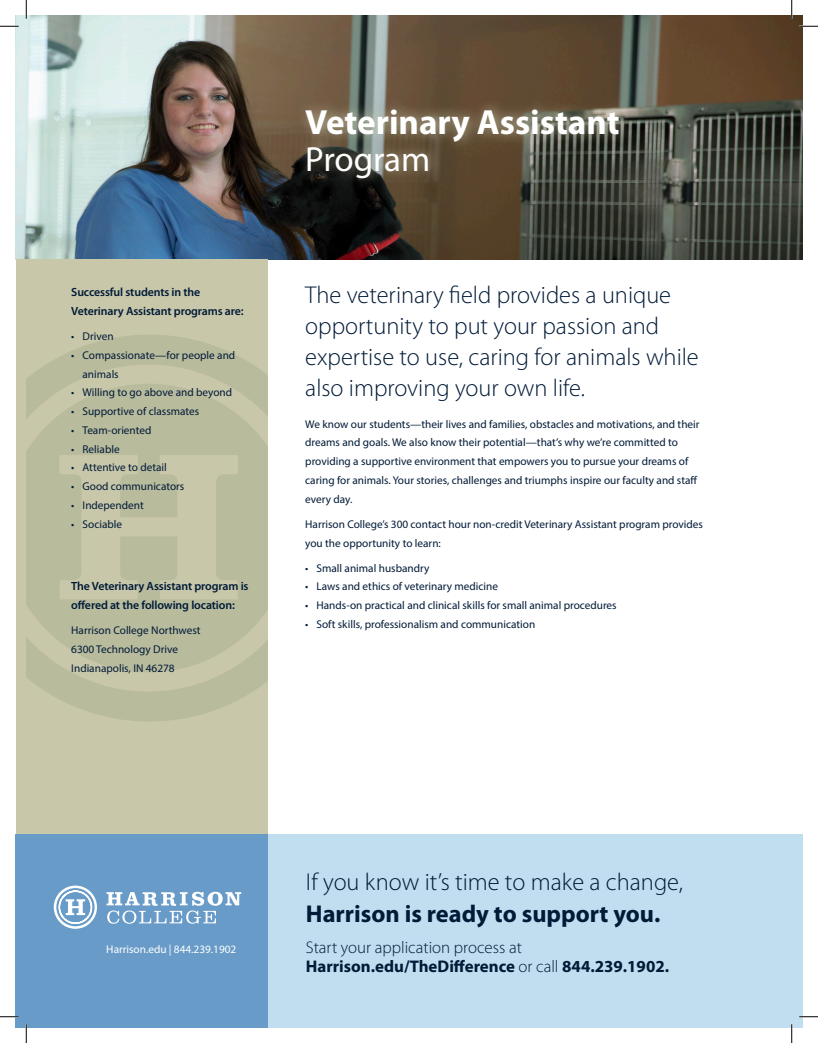
<style>
.page{position:relative;width:818px;height:1043px;background:#fff}
.page>*{position:absolute;margin:0;border:0;box-sizing:border-box;transform-origin:0 0}
.t1{font:700 35px/37.5px "Myriad Pro";color:#fff}
.t2{font:300 24.38px/31.2px "Myriad Pro";color:#001a37}
.t3{font:700 16.88px/18.8px "Myriad Pro";color:#001a37}
.t4{font:600 11.88px/18.8px "Myriad Pro";letter-spacing:-.01em;color:#001a37}
.t5{font:11.25px/18.8px "Myriad Pro";color:#001a37}
.t6{font:11.25px "Myriad Pro";color:#fff}
.s1{font-weight:400}
.s2{font-weight:700}
.s3{font-weight:300}
</style>
<div class="page">
<img style="left:15px;top:15px;width:787px;height:244px">
<div style="left:16px;top:259px;width:251px;height:650px;background:#c8c7a9"></div>
<div style="left:296px;top:97px;width:337px;height:94px;background:#c8c7a9;opacity:.8"></div>
<svg style="left:26px;top:335px;width:241px;height:386px;fill:#b9bb9d"></svg>
<div style="left:268px;top:834px;width:534px;height:194px;background:#c0deef"></div>
<div style="left:16px;top:834px;width:252px;height:194px;background:#689bc8"></div>
<svg style="left:106px;top:891px;width:135px;height:32px"></svg>
<svg style="left:54px;top:885px;width:43px;height:43px"></svg>
<svg style="left:0;top:25px;width:19px;height:2px"></svg>
<svg style="left:799px;top:25px;width:19px;height:2px"></svg>
<svg style="left:0;top:1015px;width:19px;height:2px"></svg>
<svg style="left:799px;top:1015px;width:19px;height:2px"></svg>
<svg style="left:25px;top:0;width:2px;height:19px"></svg>
<svg style="left:25px;top:1024px;width:2px;height:18px"></svg>
<svg style="left:790px;top:0;width:2px;height:19px"></svg>
<svg style="left:791px;top:1024px;width:1px;height:18px"></svg>
<p class="t4" style="left:71px;top:283px;width:174px">Successful students in the<br>Veterinary Assistant programs are:</p>
<p class="t5" style="left:71px;top:327px;width:44px">• Driven</p>
<p class="t5" style="left:82px;top:345px;width:154px;text-indent:-11px">• Compassionate—for people and animals</p>
<p class="t5" style="left:71px;top:383px;width:162px">• Willing to go above and beyond</p>
<p class="t5" style="left:71px;top:402px;width:129px">• Supportive of classmates</p>
<p class="t5" style="left:71px;top:420px;width:82px">• Team-oriented</p>
<p class="t5" style="left:71px;top:439px;width:50px">• Reliable</p>
<p class="t5" style="left:71px;top:458px;width:97px">• Attentive to detail</p>
<p class="t5" style="left:71px;top:477px;width:115px">• Good communicators</p>
<p class="t5" style="left:71px;top:495px;width:74px">• Independent</p>
<p class="t5" style="left:71px;top:514px;width:52px">• Sociable</p>
<p class="t4" style="left:71px;top:576px;width:179px">The Veterinary Assistant program is offered at the following location:</p>
<p class="t5" style="left:71px;top:620px;width:131px">Harrison College Northwest</p>
<p class="t5" style="left:71px;top:639px;width:108px">6300 Technology Drive</p>
<p class="t5" style="left:71px;top:658px;width:105px">Indianapolis, IN 46278</p>
<p class="t1" style="left:305px;top:102px;width:316px">Veterinary Assistant<br><span class="s1">Program</span></p>
<p class="t2" style="left:305px;top:279px;width:395px">The veterinary field provides a unique opportunity to put your passion and expertise to use, caring for animals while also improving your own life.</p>
<p class="t5" style="left:305px;top:414px;width:396px">We know our students—their lives and families, obstacles and motivations, and their dreams and goals. We also know their potential—that’s why we’re committed to providing a supportive environment that empowers you to pursue your dreams of caring for animals. Your stories, challenges and triumphs inspire our faculty and staff every day.</p>
<p class="t5" style="left:305px;top:514px;width:399px">Harrison College’s 300 contact hour non-credit Veterinary Assistant program provides you the opportunity to learn:</p>
<p class="t5" style="left:305px;top:558px;width:126px">• Small animal husbandry</p>
<p class="t5" style="left:305px;top:577px;width:194px">• Laws and ethics of veterinary medicine</p>
<p class="t5" style="left:305px;top:595px;width:313px">• Hands-on practical and clinical skills for small animal procedures</p>
<p class="t5" style="left:305px;top:614px;width:231px">• Soft skills, professionalism and communication</p>
<p class="t6" style="left:106px;top:942px;width:131px">Harrison.edu | 844.239.1902</p>
<p class="t2" style="left:306px;top:866px;width:378px">If you know it’s time to make a change,<br><span class="s2">Harrison is ready to support you.</span></p>
<p class="t3" style="left:306px;top:937px;width:365px"><span class="s3">Start your application process at<br></span>Harrison.edu/TheDifference <span class="s3">or call</span> 844.239.1902.</p>
</div>
